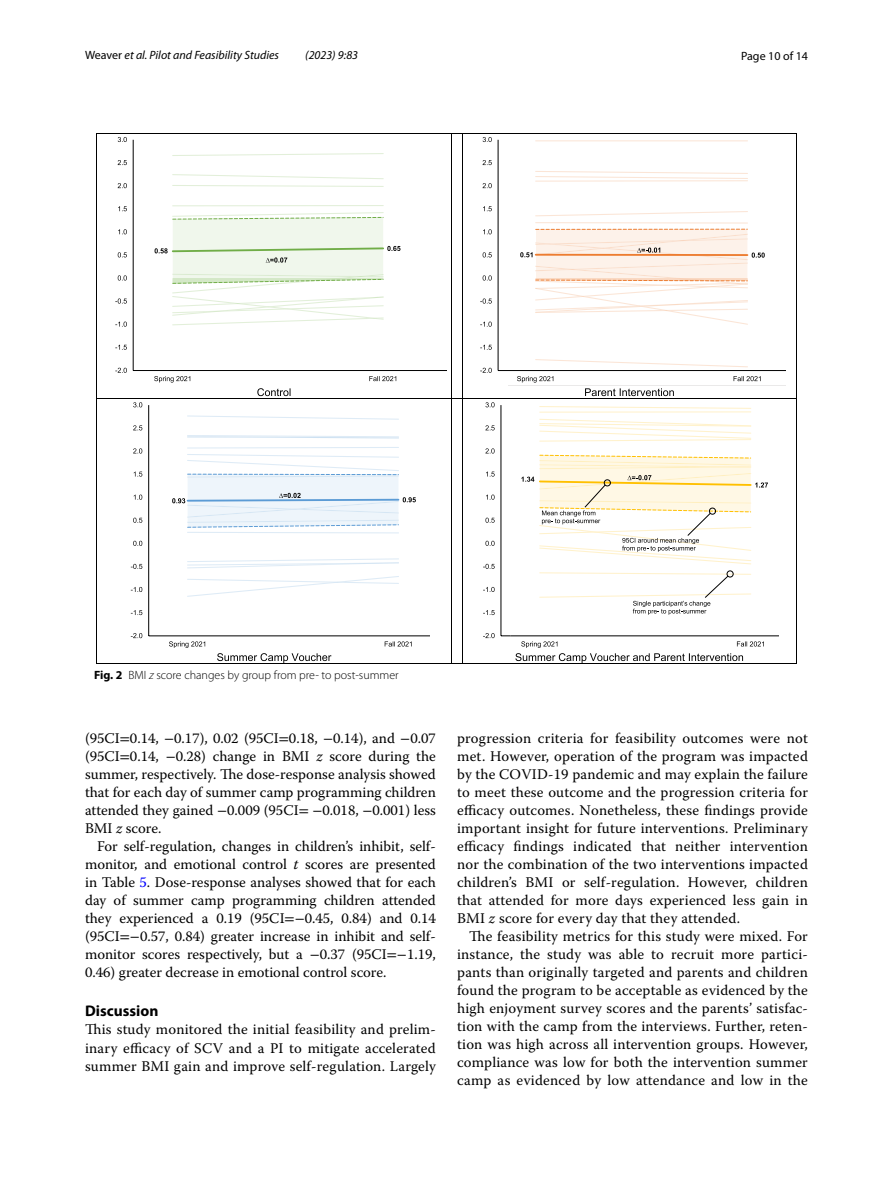
<style>
.page{position:relative;width:893px;height:1187px;background:#fff}
.page>*{position:absolute;margin:0;border:0;box-sizing:border-box;transform-origin:0 0}
.t1{font:700 15.45px "Myriad Pro";color:#000}
.t2{font:14.7px/18px "Warnock Pro";letter-spacing:.01em;color:#000;text-align:justify}
.t3{font:300 12px "Myriad Pro";color:#000}
.t4{font:italic 12px "Myriad Pro";color:#000}
.t5{font:12px "Myriad Pro";color:#000}
.s1{font-style:normal}
.s2{font-weight:700}
.s3{font-style:italic}
.s4{font-family:"STIX"}
.s5{color:#00f}
</style>
<div class="page">
<hr style="left:96px;top:133px;width:1px;height:253px;background:#000">
<hr style="left:451px;top:133px;width:1px;height:253px;background:#000">
<hr style="left:462px;top:133px;width:1px;height:253px;background:#000">
<hr style="left:796px;top:133px;width:1px;height:253px;background:#000">
<svg style="left:257px;top:388px;width:33px;height:8px"></svg>
<svg style="left:585px;top:388px;width:89px;height:8px"></svg>
<svg style="left:96px;top:386px;width:1px;height:13px"></svg>
<svg style="left:451px;top:386px;width:12px;height:13px"></svg>
<svg style="left:796px;top:386px;width:1px;height:13px"></svg>
<hr style="left:96px;top:399px;width:1px;height:252px;background:#000">
<hr style="left:451px;top:399px;width:1px;height:252px;background:#000">
<hr style="left:462px;top:399px;width:1px;height:252px;background:#000">
<hr style="left:796px;top:399px;width:1px;height:252px;background:#000">
<hr style="left:143px;top:370px;width:303px;height:1px;background:#000">
<hr style="left:172px;top:205px;width:212px;height:1px;background:#e2efd9">
<svg style="left:172px;top:185px;width:212px;height:2px"></svg>
<svg style="left:172px;top:174px;width:212px;height:5px"></svg>
<svg style="left:172px;top:153px;width:212px;height:3px"></svg>
<svg style="left:154px;top:376px;width:36px;height:6px"></svg>
<svg style="left:369px;top:376px;width:27px;height:5px"></svg>
<hr style="left:133px;top:140px;width:1px;height:230px;background:#000">
<svg style="left:115px;top:368px;width:12px;height:5px"></svg>
<svg style="left:115px;top:344px;width:12px;height:6px"></svg>
<svg style="left:115px;top:321px;width:12px;height:6px"></svg>
<svg style="left:115px;top:298px;width:12px;height:5px"></svg>
<svg style="left:118px;top:275px;width:9px;height:5px"></svg>
<svg style="left:118px;top:252px;width:9px;height:5px"></svg>
<svg style="left:118px;top:229px;width:9px;height:5px"></svg>
<svg style="left:118px;top:206px;width:9px;height:5px"></svg>
<svg style="left:118px;top:183px;width:9px;height:5px"></svg>
<svg style="left:118px;top:160px;width:9px;height:5px"></svg>
<svg style="left:118px;top:137px;width:9px;height:5px"></svg>
<svg style="left:155px;top:212px;width:245px;height:113px"></svg>
<svg style="left:508px;top:140px;width:278px;height:243px"></svg>
<svg style="left:520px;top:229px;width:245px;height:96px"></svg>
<hr style="left:498px;top:140px;width:1px;height:230px;background:#000">
<svg style="left:480px;top:368px;width:12px;height:5px"></svg>
<svg style="left:480px;top:344px;width:12px;height:6px"></svg>
<svg style="left:480px;top:321px;width:12px;height:6px"></svg>
<svg style="left:480px;top:298px;width:12px;height:5px"></svg>
<svg style="left:483px;top:275px;width:9px;height:5px"></svg>
<svg style="left:483px;top:252px;width:9px;height:5px"></svg>
<svg style="left:483px;top:229px;width:9px;height:5px"></svg>
<svg style="left:483px;top:206px;width:9px;height:5px"></svg>
<svg style="left:483px;top:183px;width:9px;height:5px"></svg>
<svg style="left:483px;top:160px;width:9px;height:5px"></svg>
<svg style="left:483px;top:137px;width:9px;height:5px"></svg>
<hr style="left:158px;top:635px;width:272px;height:1px;background:#000">
<svg style="left:187px;top:576px;width:212px;height:20px"></svg>
<svg style="left:187px;top:558px;width:212px;height:10px"></svg>
<svg style="left:187px;top:447px;width:212px;height:1px"></svg>
<svg style="left:187px;top:435px;width:212px;height:3px"></svg>
<svg style="left:187px;top:415px;width:211px;height:4px"></svg>
<svg style="left:169px;top:641px;width:36px;height:7px"></svg>
<svg style="left:385px;top:641px;width:27px;height:5px"></svg>
<svg style="left:172px;top:454px;width:244px;height:79px"></svg>
<hr style="left:148px;top:405px;width:1px;height:230px;background:#000">
<svg style="left:131px;top:633px;width:11px;height:5px"></svg>
<svg style="left:131px;top:610px;width:11px;height:5px"></svg>
<svg style="left:131px;top:587px;width:11px;height:5px"></svg>
<svg style="left:131px;top:564px;width:11px;height:5px"></svg>
<svg style="left:133px;top:540px;width:9px;height:6px"></svg>
<svg style="left:133px;top:517px;width:9px;height:5px"></svg>
<svg style="left:134px;top:494px;width:8px;height:5px"></svg>
<svg style="left:134px;top:471px;width:8px;height:5px"></svg>
<svg style="left:133px;top:448px;width:9px;height:5px"></svg>
<svg style="left:133px;top:425px;width:9px;height:5px"></svg>
<svg style="left:133px;top:402px;width:9px;height:5px"></svg>
<hr style="left:480px;top:635px;width:299px;height:1px;background:#000">
<svg style="left:539px;top:419px;width:212px;height:22px"></svg>
<hr style="left:539px;top:411px;width:212px;height:1px;background:#fff2cc">
<svg style="left:539px;top:406px;width:212px;height:3px"></svg>
<svg style="left:539px;top:572px;width:212px;height:42px"></svg>
<div style="left:727px;top:570px;width:6px;height:7px;border:1px solid #000;border-radius:50%"></div>
<svg style="left:521px;top:455px;width:247px;height:109px"></svg>
<div style="left:480px;top:399px;width:31px;height:252px;background:#fff"></div>
<hr style="left:501px;top:405px;width:1px;height:230px;background:#000">
<svg style="left:483px;top:633px;width:12px;height:5px"></svg>
<svg style="left:483px;top:610px;width:12px;height:5px"></svg>
<svg style="left:483px;top:587px;width:12px;height:5px"></svg>
<svg style="left:483px;top:563px;width:12px;height:6px"></svg>
<svg style="left:485px;top:540px;width:10px;height:6px"></svg>
<svg style="left:485px;top:517px;width:10px;height:5px"></svg>
<svg style="left:486px;top:494px;width:9px;height:5px"></svg>
<svg style="left:486px;top:471px;width:9px;height:5px"></svg>
<svg style="left:485px;top:448px;width:10px;height:5px"></svg>
<svg style="left:485px;top:425px;width:10px;height:5px"></svg>
<svg style="left:485px;top:402px;width:10px;height:5px"></svg>
<svg style="left:217px;top:653px;width:114px;height:10px"></svg>
<svg style="left:501px;top:635px;width:263px;height:28px"></svg>
<svg style="left:96px;top:651px;width:1px;height:13px"></svg>
<hr style="left:97px;top:663px;width:354px;height:1px;background:#000">
<svg style="left:451px;top:651px;width:12px;height:13px"></svg>
<hr style="left:463px;top:663px;width:333px;height:1px;background:#000">
<svg style="left:796px;top:651px;width:1px;height:13px"></svg>
<hr style="left:97px;top:398px;width:354px;height:1px;background:#000">
<hr style="left:463px;top:398px;width:333px;height:1px;background:#000">
<hr style="left:97px;top:133px;width:354px;height:1px;background:#000">
<hr style="left:463px;top:133px;width:333px;height:1px;background:#000">
<p class="t4" style="left:85px;top:48px;width:196px"><span class="s1">Weaver</span> et al. Pilot and Feasibility Studies</p>
<p class="t4" style="left:305px;top:48px;width:54px">(2023) 9:83</p>
<p class="t5" style="left:741px;top:48px;width:68px">Page 10 of 14</p>
<p class="t3" style="left:94px;top:668px;width:306px"><span class="s2">Fig. 2</span> BMI <span class="s3">z</span> score changes by group from pre- to post-summer</p>
<p class="t2" style="left:85px;top:728px;width:352px">(95CI<span class="s4">=</span>0.14, <span class="s4">−</span>0.17), 0.02 (95CI<span class="s4">=</span>0.18, <span class="s4">−</span>0.14), and <span class="s4">−</span>0.07 (95CI<span class="s4">=</span>0.14, <span class="s4">−</span>0.28) change in BMI <span class="s3">z</span> score during the summer, respectively. The dose-response analysis showed that for each day of summer camp programming children attended they gained <span class="s4">−</span>0.009 (95CI<span class="s4">= −</span>0.018, <span class="s4">−</span>0.001) less BMI <span class="s3">z</span> score.</p>
<p class="t2" style="left:85px;top:836px;width:352px;text-indent:12px">For self-regulation, changes in children’s inhibit, self&shy;monitor, and emotional control <span class="s3">t</span> scores are presented in Table <span class="s5">5</span>. Dose-response analyses showed that for each day of summer camp programming children attended they experienced a 0.19 (95CI<span class="s4">=−</span>0.45, 0.84) and 0.14 (95CI<span class="s4">=−</span>0.57, 0.84) greater increase in inhibit and self&shy;monitor scores respectively, but a <span class="s4">−</span>0.37 (95CI<span class="s4">=−</span>1.19, 0.46) greater decrease in emotional control score.</p>
<p class="t1" style="left:85px;top:1001px;width:75px">Discussion</p>
<p class="t2" style="left:85px;top:1020px;width:352px">This study monitored the initial feasibility and prelim&shy;inary efficacy of SCV and a PI to mitigate accelerated summer BMI gain and improve self-regulation. Largely</p>
<p class="t2" style="left:457px;top:728px;width:352px">progression criteria for feasibility outcomes were not met. However, operation of the program was impacted by the COVID-19 pandemic and may explain the failure to meet these outcome and the progression criteria for efficacy outcomes. Nonetheless, these findings provide important insight for future interventions. Preliminary efficacy findings indicated that neither intervention nor the combination of the two interventions impacted children’s BMI or self-regulation. However, children that attended for more days experienced less gain in BMI <span class="s3">z</span> score for every day that they attended.</p>
<p class="t2" style="left:457px;top:926px;width:352px;text-indent:12px">The feasibility metrics for this study were mixed. For instance, the study was able to recruit more partici&shy;pants than originally targeted and parents and children found the program to be acceptable as evidenced by the high enjoyment survey scores and the parents’ satisfac&shy;tion with the camp from the interviews. Further, reten&shy;tion was high across all intervention groups. However, compliance was low for both the intervention summer camp as evidenced by low attendance and low in the</p>
</div>
